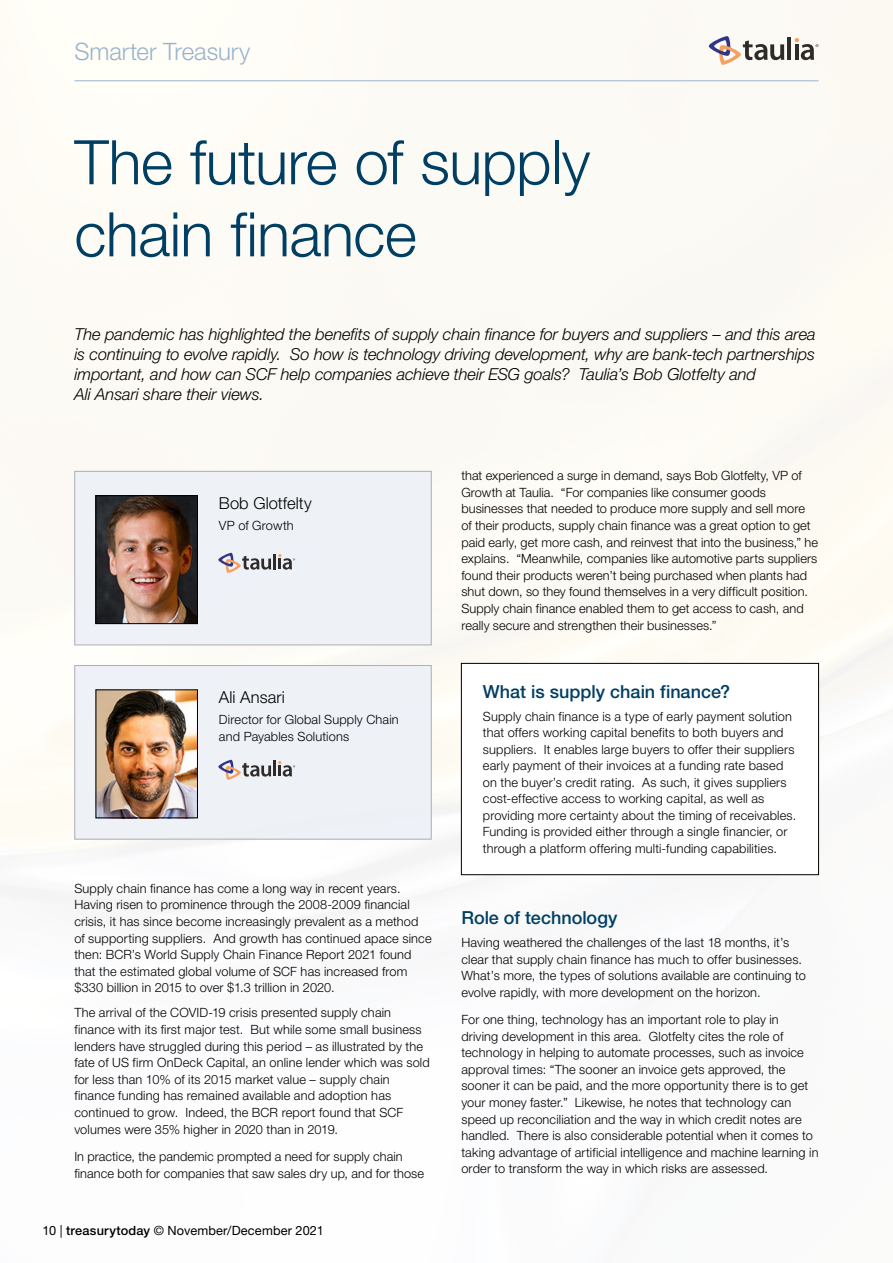
<style>
.page{position:relative;width:893px;height:1263px;background:#fff}
.page>*{position:absolute;margin:0;border:0;box-sizing:border-box;transform-origin:0 0}
.t1{font:300 61.5px/72.2px "Helvetica Neue LT Std";letter-spacing:-.01em;color:#003f63}
.t2{font:300 24px "Helvetica Neue LT Std";color:#9ab3cb}
.t3{font:500 18px "Helvetica Neue LT Std";color:#003f63}
.t4{font:italic 300 16.5px/20px "Helvetica Neue LT Std";letter-spacing:-.005em;color:#000}
.t5{font:300 16.5px "Helvetica Neue LT Std";letter-spacing:.005em;color:#000}
.t6{font:300 12.75px/16.6px "Helvetica Neue LT Std";letter-spacing:.01em;color:#000}
.t7{font:12.75px "Helvetica Neue LT Std";letter-spacing:.015em;color:#000}
.s1{font-weight:500}
</style>
<div class="page">
<img style="left:421px;top:473px;width:210px;height:790px">
<hr style="left:787px;top:37px;width:4px;height:23px;background:#2e2b28">
<svg style="left:795px;top:38px;width:24px;height:22px"></svg>
<svg style="left:709px;top:36px;width:75px;height:29px"></svg>
<div style="left:76px;top:473px;width:354px;height:170px;background:#eef1f6"></div>
<div style="left:74px;top:471px;width:358px;height:174px;border:1px solid #aeaeae"></div>
<img style="left:98px;top:497px;width:98px;height:125px">
<div style="left:96px;top:495px;width:102px;height:129px;border:1px solid #000"></div>
<div style="left:76px;top:667px;width:354px;height:170px;background:#eef1f6"></div>
<div style="left:74px;top:665px;width:358px;height:174px;border:1px solid #aeaeae"></div>
<img style="left:98px;top:692px;width:98px;height:124px">
<div style="left:96px;top:690px;width:102px;height:128px;border:1px solid #000"></div>
<hr style="left:273px;top:554px;width:3px;height:15px;background:#2e2b28">
<svg style="left:278px;top:554px;width:17px;height:16px"></svg>
<svg style="left:218px;top:553px;width:53px;height:20px"></svg>
<hr style="left:273px;top:760px;width:3px;height:16px;background:#2e2b28">
<svg style="left:278px;top:761px;width:17px;height:15px"></svg>
<svg style="left:218px;top:760px;width:53px;height:20px"></svg>
<div style="left:461px;top:663px;width:358px;height:212px;background:#fff"></div>
<div style="left:461px;top:663px;width:358px;height:212px;border:1px solid #000"></div>
<hr style="left:74px;top:80px;width:745px;height:1px;background:#9ab3cb">
<h2 class="t2" style="left:74px;top:36px;width:177px">Smarter Treasury</h2>
<h1 class="t1" style="left:74px;top:125px;width:517px">The future of supply chain finance</h1>
<p class="t4" style="left:74px;top:324px;width:743px">The pandemic has highlighted the benefits of supply chain finance for buyers and suppliers – and this area is continuing to evolve rapidly. So how is technology driving development, why are bank-tech partnerships important, and how can SCF help companies achieve their ESG goals? Taulia’s Bob Glotfelty and<br>Ali Ansari share their views.</p>
<p class="t5" style="left:219px;top:493px;width:94px">Bob Glotfelty</p>
<p class="t6" style="left:219px;top:517px;width:76px">VP of Growth</p>
<p class="t5" style="left:219px;top:687px;width:67px">Ali Ansari</p>
<p class="t6" style="left:219px;top:711px;width:181px">Director for Global Supply Chain and Payables Solutions</p>
<p class="t6" style="left:74px;top:879px;width:359px">Supply chain finance has come a long way in recent years.<br>Having risen to prominence through the 2008-2009 financial crisis, it has since become increasingly prevalent as a method of supporting suppliers. And growth has continued apace since then: BCR’s World Supply Chain Finance Report 2021 found that the estimated global volume of SCF has increased from $330 billion in 2015 to over $1.3 trillion in 2020.</p>
<p class="t6" style="left:74px;top:1004px;width:357px">The arrival of the COVID-19 crisis presented supply chain finance with its first major test. But while some small business lenders have struggled during this period – as illustrated by the fate of US firm OnDeck Capital, an online lender which was sold for less than 10% of its 2015 market value – supply chain finance funding has remained available and adoption has continued to grow. Indeed, the BCR report found that SCF volumes were 35% higher in 2020 than in 2019.</p>
<p class="t6" style="left:74px;top:1148px;width:351px">In practice, the pandemic prompted a need for supply chain finance both for companies that saw sales dry up, and for those</p>
<p class="t7" style="left:43px;top:1223px;width:283px">10 | <span class="s1">treasurytoday</span> © November/December 2021</p>
<p class="t6" style="left:461px;top:467px;width:358px">that experienced a surge in demand, says Bob Glotfelty, VP of Growth at Taulia. “For companies like consumer goods businesses that needed to produce more supply and sell more of their products, supply chain finance was a great option to get paid early, get more cash, and reinvest that into the business,” he explains. “Meanwhile, companies like automotive parts suppliers found their products weren’t being purchased when plants had shut down, so they found themselves in a very difficult position.<br>Supply chain finance enabled them to get access to cash, and really secure and strengthen their businesses.”</p>
<h3 class="t3" style="left:483px;top:681px;width:249px">What is supply chain finance?</h3>
<p class="t6" style="left:483px;top:708px;width:315px">Supply chain finance is a type of early payment solution that offers working capital benefits to both buyers and suppliers. It enables large buyers to offer their suppliers early payment of their invoices at a funding rate based on the buyer’s credit rating. As such, it gives suppliers cost-effective access to working capital, as well as providing more certainty about the timing of receivables.<br>Funding is provided either through a single financier, or through a platform offering multi-funding capabilities.</p>
<h3 class="t3" style="left:461px;top:907px;width:158px">Role of technology</h3>
<p class="t6" style="left:461px;top:934px;width:346px">Having weathered the challenges of the last 18 months, it’s clear that supply chain finance has much to offer businesses.<br>What’s more, the types of solutions available are continuing to evolve rapidly, with more development on the horizon.</p>
<p class="t6" style="left:461px;top:1011px;width:359px">For one thing, technology has an important role to play in driving development in this area. Glotfelty cites the role of technology in helping to automate processes, such as invoice approval times: “The sooner an invoice gets approved, the sooner it can be paid, and the more opportunity there is to get your money faster.” Likewise, he notes that technology can speed up reconciliation and the way in which credit notes are handled. There is also considerable potential when it comes to taking advantage of artificial intelligence and machine learning in order to transform the way in which risks are assessed.</p>
</div>
